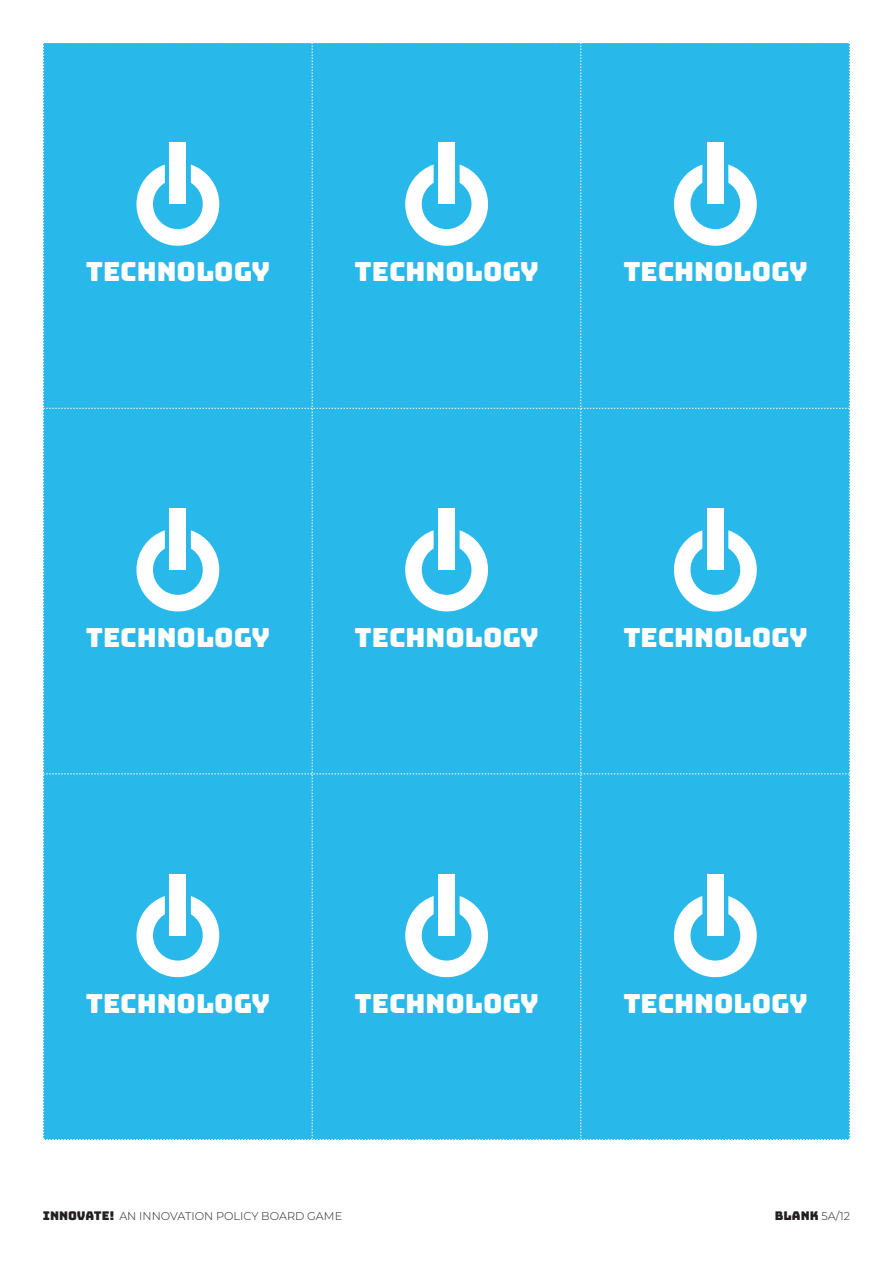
<style>
.page{position:relative;width:893px;height:1263px;background:#fff}
.page>*{position:absolute;margin:0;border:0;box-sizing:border-box;transform-origin:0 0}
.t1{font:26.4px "Bungee";color:#fff}
.t2{font:12px "Bungee";color:#231f20}
.t3{font:300 11.25px "Montserrat";color:#231f20}
.s1{font-family:"Bungee";font-weight:400;font-size:12px}
.s2{font-family:"Montserrat";font-weight:300;font-size:11.25px}
</style>
<div class="page">
<div style="left:43px;top:43px;width:807px;height:1097px;background:#28b8ea"></div>
<p class="t1" style="left:86px;top:257px;width:186px">TECHNOLOGY</p>
<p class="t1" style="left:355px;top:257px;width:186px">TECHNOLOGY</p>
<p class="t1" style="left:623px;top:257px;width:186px">TECHNOLOGY</p>
<p class="t1" style="left:86px;top:622px;width:186px">TECHNOLOGY</p>
<p class="t1" style="left:355px;top:622px;width:186px">TECHNOLOGY</p>
<p class="t1" style="left:623px;top:622px;width:186px">TECHNOLOGY</p>
<p class="t1" style="left:86px;top:988px;width:186px">TECHNOLOGY</p>
<p class="t1" style="left:355px;top:988px;width:186px">TECHNOLOGY</p>
<p class="t1" style="left:623px;top:988px;width:186px">TECHNOLOGY</p>
<p class="t3" style="left:43px;top:1209px;width:301px"><span class="s1">INNOVATE!</span> AN INNOVATION POLICY BOARD GAME</p>
<p class="t2" style="left:775px;top:1209px;width:77px">BLANK <span class="s2">5A/12</span></p>
</div>
